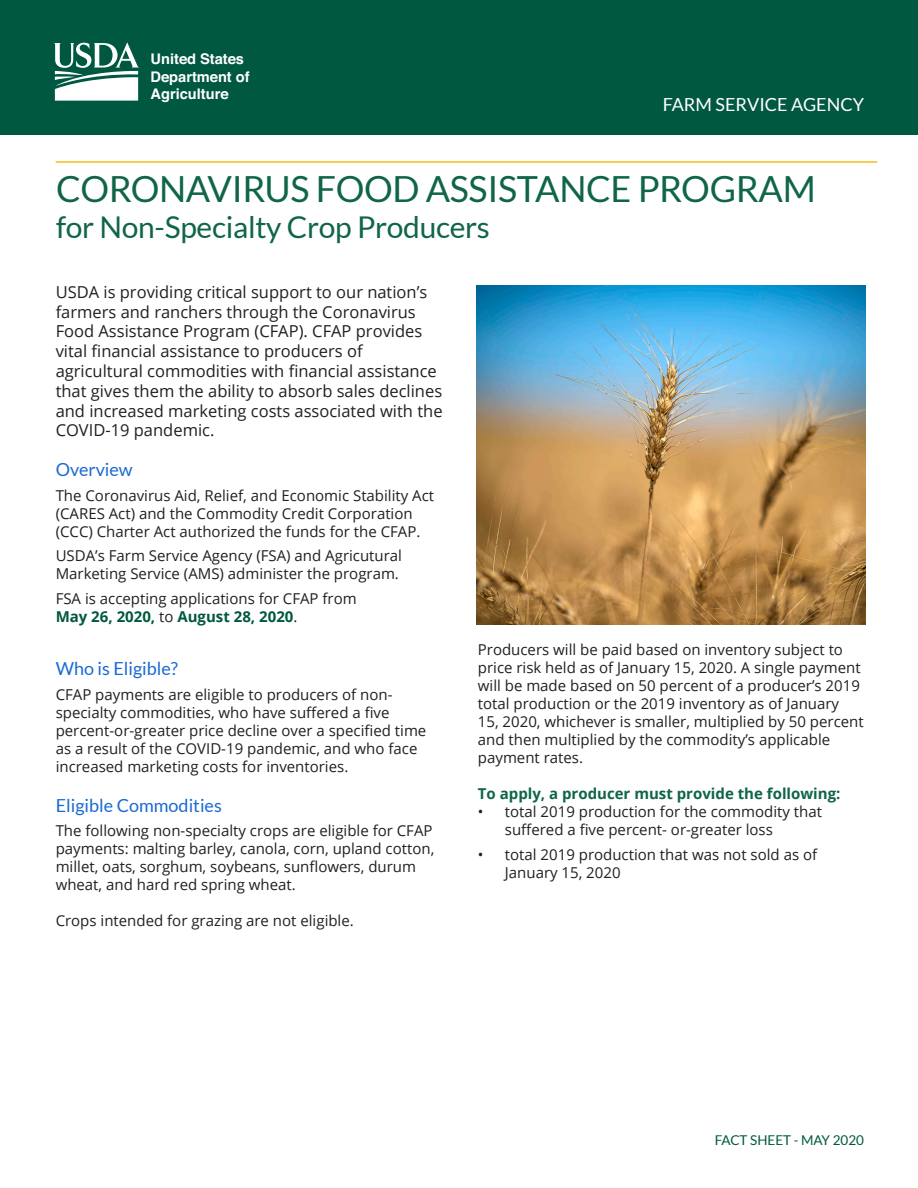
<style>
.page{position:relative;width:918px;height:1188px;background:#fff}
.page>*{position:absolute;margin:0;border:0;box-sizing:border-box;transform-origin:0 0}
.Subheader_1{font:36px "Lato";letter-spacing:-.01em;color:#0f6546}
.Subheader_1-2{font:30px "Lato";letter-spacing:-.01em;color:#0f6546}
.Subheader_1-3{font:18px "Lato";color:#1a6ad3}
.Subheader_1-4{font:18px "Lato";color:#fff}
.Body_Style{font:16.5px/19.8px "Open Sans";color:#231f20}
.Body_Style-2{font:15px/18px "Open Sans";color:#231f20}
.Sub_Subheader{font:700 15px "Open Sans";color:#0f6546}
.t1{font:700 14.7px/17.5px "Helvetica";color:#fff}
.Subheader_1-5{font:13.5px "Lato";color:#005840}
.s1{font-weight:700;color:#005840}
</style>
<div class="page">
<div style="left:0;top:0;width:918px;height:135px;background:#005840"></div>
<svg style="left:54px;top:42px;width:85px;height:59px"></svg>
<hr style="left:56px;top:161px;width:821px;height:2px;background:#f6be16">
<img style="left:476px;top:285px;width:389px;height:339px">
<p class="t1" style="left:151px;top:50px;width:101px">United States<br>Department of<br>Agriculture</p>
<p class="Subheader_1-4" style="left:663px;top:95px;width:203px">FARM SERVICE AGENCY</p>
<p class="Subheader_1" style="left:56px;top:169px;width:761px">CORONAVIRUS FOOD ASSISTANCE PROGRAM</p>
<p class="Subheader_1-2" style="left:56px;top:210px;width:435px">for Non-Specialty Crop Producers</p>
<p class="Body_Style" style="left:56px;top:281px;width:388px">USDA is providing critical support to our nation’s farmers and ranchers through the Coronavirus Food Assistance Program (CFAP). CFAP provides vital financial assistance to producers of agricultural commodities with financial assistance that gives them the ability to absorb sales declines and increased marketing costs associated with the COVID-19 pandemic.</p>
<p class="Subheader_1-3" style="left:56px;top:459px;width:79px">Overview</p>
<p class="Body_Style-2" style="left:56px;top:486px;width:380px">The Coronavirus Aid, Relief, and Economic Stability Act (CARES Act) and the Commodity Credit Corporation (CCC) Charter Act authorized the funds for the CFAP.</p>
<p class="Body_Style-2" style="left:56px;top:547px;width:348px">USDA’s Farm Service Agency (FSA) and Agricutural<br>Marketing Service (AMS) administer the program.</p>
<p class="Body_Style-2" style="left:56px;top:589px;width:303px">FSA is accepting applications for CFAP from<br><span class="s1">May 26, 2020,</span> to <span class="s1">August 28, 2020</span>.</p>
<p class="Subheader_1-3" style="left:56px;top:659px;width:124px">Who is Eligible?</p>
<p class="Body_Style-2" style="left:56px;top:685px;width:372px">CFAP payments are eligible to producers of non&shy;specialty commodities, who have suffered a five percent-or-greater price decline over a specified time as a result of the COVID-19 pandemic, and who face increased marketing costs for inventories.</p>
<p class="Subheader_1-3" style="left:56px;top:795px;width:168px">Eligible Commodities</p>
<p class="Body_Style-2" style="left:56px;top:822px;width:380px">The following non-specialty crops are eligible for CFAP payments: malting barley, canola, corn, upland cotton, millet, oats, sorghum, soybeans, sunflowers, durum wheat, and hard red spring wheat.</p>
<p class="Body_Style-2" style="left:56px;top:912px;width:300px">Crops intended for grazing are not eligible.</p>
<p class="Body_Style-2" style="left:478px;top:640px;width:387px">Producers will be paid based on inventory subject to price risk held as of January 15, 2020. A single payment will be made based on 50 percent of a producer’s 2019 total production or the 2019 inventory as of January 15, 2020, whichever is smaller, multiplied by 50 percent and then multiplied by the commodity’s applicable payment rates.</p>
<p class="Sub_Subheader" style="left:478px;top:783px;width:364px">To apply, a producer must provide the following:</p>
<p class="Body_Style-2" style="left:505px;top:802px;width:319px;text-indent:-27px">• total 2019 production for the commodity that suffered a five percent- or-greater loss</p>
<p class="Body_Style-2" style="left:505px;top:845px;width:314px;text-indent:-27px">• total 2019 production that was not sold as of<br>January 15, 2020</p>
<p class="Subheader_1-5" style="left:715px;top:1132px;width:151px">FACT SHEET - MAY 2020</p>
</div>
